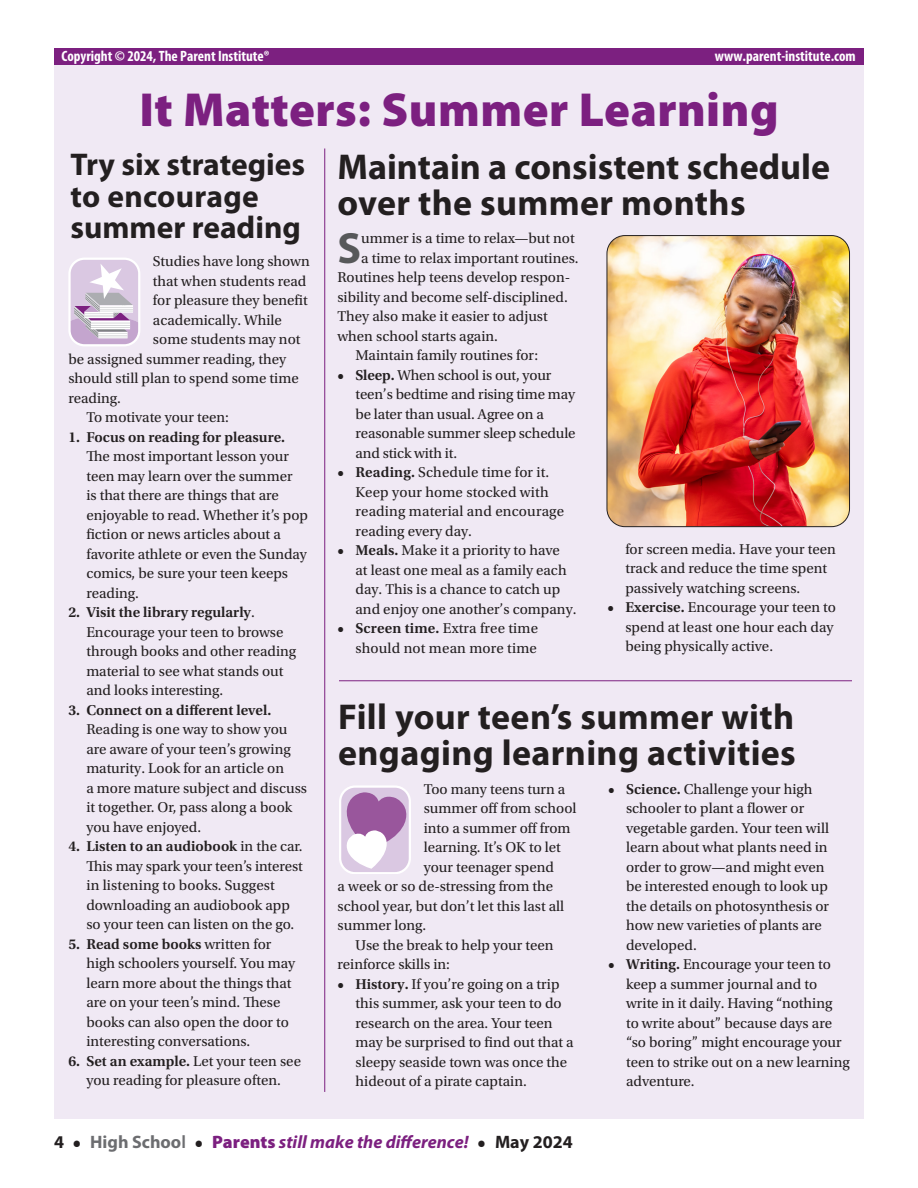
<style>
.page{position:relative;width:918px;height:1188px;background:#fff}
.page>*{position:absolute;margin:0;border:0;box-sizing:border-box;transform-origin:0 0}
.t1{font:900 48px "Myriad Pro";letter-spacing:.01em;color:#7c2080}
.t2{font:700 43.95px "Myriad Pro";color:#57585a}
.t3{font:700 36px/36px "Myriad Pro";letter-spacing:.01em;color:#231f20}
.t4{font:700 31.5px/31.5px "Myriad Pro";color:#231f20}
.t5{font:italic 700 18px "Myriad Pro";color:#7c2080}
.t6{font:700 18px "Myriad Pro";color:#231f20}
.t7{font:15px/19.5px "Utopia Std";color:#231f20}
.t8{font:700 condensed 15px "Myriad Pro";color:#fff}
.t9{font:600 15px "Utopia Std";color:#231f20}
.s1{font-weight:600}
.s2{font-style:normal;color:#231f20}
.s3{font-family:"Utopia Std";font-style:normal;color:#231f20}
.s4{font-style:normal;color:#6c6d70}
.s5{font-weight:600;font-style:normal;color:#6c6d70}
.s6{font-weight:900;font-style:normal}
</style>
<div class="page">
<div style="left:54px;top:49px;width:810px;height:1070px;background:#f0e9f4"></div>
<div style="left:54px;top:49px;width:810px;height:16px;background:#7c2080"></div>
<hr style="left:324px;top:148px;width:1px;height:944px;background:#7c2080">
<hr style="left:339px;top:680px;width:513px;height:1px;background:#7c2080">
<svg style="left:68px;top:258px;width:72px;height:88px;background:#d8cadd"></svg>
<svg style="left:339px;top:785px;width:72px;height:89px;background:#cfb3d3"></svg>
<img style="left:607px;top:236px;width:243px;height:291px">
<div style="left:607px;top:235px;width:243px;height:292px;border:1px solid #231f20;border-radius:18px"></div>
<p class="t8" style="left:62px;top:46px;width:210px">Copyright © 2024, The Parent Institute®</p>
<p class="t8" style="left:715px;top:46px;width:142px">www.parent-institute.com</p>
<h1 class="t1" style="left:139px;top:78px;width:641px">It Matters: Summer Learning</h1>
<h3 class="t4" style="left:70px;top:148px;width:236px">Try six strategies to encourage summer reading</h3>
<h3 class="t3" style="left:338px;top:147px;width:494px">Maintain a consistent schedule over the summer months</h3>
<h2 class="t2" style="left:338px;top:219px;width:25px">S</h2>
<p class="t7" style="left:361px;top:229px;width:215px">ummer is a time to relax—but not</p>
<p class="t7" style="left:361px;top:248px;width:219px">a time to relax important routines.</p>
<p class="t7" style="left:337px;top:268px;width:234px">Routines help teens develop respon-</p>
<p class="t7" style="left:337px;top:287px;width:232px">sibility and become self-disciplined.</p>
<p class="t7" style="left:337px;top:307px;width:212px">They also make it easier to adjust</p>
<p class="t7" style="left:337px;top:326px;width:162px">when school starts again.</p>
<p class="t7" style="left:356px;top:346px;width:184px">Maintain family routines for:</p>
<p class="t7" style="left:356px;top:365px;width:222px;text-indent:-18px"><span class="s1">• Sleep.</span> When school is out, your teen’s bedtime and rising time may be later than usual. Agree on a reasonable summer sleep schedule and stick with it.</p>
<p class="t7" style="left:356px;top:463px;width:210px;text-indent:-18px"><span class="s1">• Reading.</span> Schedule time for it.<br>Keep your home stocked with reading material and encourage reading every day.</p>
<p class="t7" style="left:356px;top:541px;width:223px;text-indent:-18px"><span class="s1">• Meals.</span> Make it a priority to have<br>at least one meal as a family each day. This is a chance to catch up and enjoy one another’s company.</p>
<p class="t7" style="left:338px;top:619px;width:202px;text-align:right"><span class="s1">• Screen time.</span> Extra free time should not mean more time</p>
<p class="t7" style="left:153px;top:252px;width:158px">Studies have long shown</p>
<p class="t7" style="left:153px;top:271px;width:155px">that when students read</p>
<p class="t7" style="left:153px;top:291px;width:156px">for pleasure they benefit</p>
<p class="t7" style="left:153px;top:310px;width:130px">academically. While</p>
<p class="t7" style="left:153px;top:330px;width:149px">some students may not</p>
<p class="t7" style="left:68px;top:349px;width:219px">be assigned summer reading, they</p>
<p class="t7" style="left:68px;top:369px;width:232px">should still plan to spend some time</p>
<p class="t7" style="left:68px;top:388px;width:54px">reading.</p>
<p class="t7" style="left:86px;top:408px;width:144px">To motivate your teen:</p>
<p class="t9" style="left:68px;top:428px;width:218px">1. Focus on reading for pleasure.</p>
<p class="t7" style="left:86px;top:447px;width:223px">The most important lesson your teen may learn over the summer<br>is that there are things that are enjoyable to read. Whether it’s pop fiction or news articles about a favorite athlete or even the Sunday comics, be sure your teen keeps reading.</p>
<p class="t7" style="left:86px;top:603px;width:211px;text-indent:-18px"><span class="s1">2. Visit the library regularly</span>.<br>Encourage your teen to browse through books and other reading material to see what stands out and looks interesting.</p>
<p class="t9" style="left:68px;top:701px;width:204px">3. Connect on a different level.</p>
<p class="t7" style="left:86px;top:720px;width:222px">Reading is one way to show you are aware of your teen’s growing maturity. Look for an article on<br>a more mature subject and discuss it together. Or, pass along a book you have enjoyed.</p>
<p class="t7" style="left:86px;top:837px;width:218px;text-indent:-18px"><span class="s1">4. Listen to an audiobook</span> in the car.<br>This may spark your teen’s interest in listening to books. Suggest downloading an audiobook app so your teen can listen on the go.</p>
<p class="t7" style="left:86px;top:934px;width:210px;text-indent:-18px"><span class="s1">5. Read some books</span> written for high schoolers yourself. You may learn more about the things that are on your teen’s mind. These books can also open the door to interesting conversations.</p>
<p class="t7" style="left:68px;top:1051px;width:234px;text-align:center"><span class="s1">6. Set an example.</span> Let your teen see you reading for pleasure often.</p>
<p class="t7" style="left:625px;top:540px;width:212px">for screen media. Have your teen track and reduce the time spent passively watching screens.</p>
<p class="t7" style="left:625px;top:598px;width:212px;text-indent:-18px"><span class="s1">• Exercise.</span> Encourage your teen to spend at least one hour each day being physically active.</p>
<h3 class="t3" style="left:338px;top:697px;width:459px">Fill your teen’s summer with engaging learning activities</h3>
<p class="t7" style="left:626px;top:779px;width:204px;text-indent:-18px"><span class="s1">• Science.</span> Challenge your high schooler to plant a flower or vegetable garden. Your teen will learn about what plants need in order to grow—and might even be interested enough to look up the details on photosynthesis or how new varieties of plants are developed.</p>
<p class="t7" style="left:626px;top:955px;width:225px;text-indent:-18px"><span class="s1">• Writing.</span> Encourage your teen to keep a summer journal and to write in it daily. Having “nothing<br>to write about” because days are “so boring” might encourage your teen to strike out on a new learning adventure.</p>
<p class="t7" style="left:424px;top:779px;width:143px">Too many teens turn a</p>
<p class="t7" style="left:424px;top:799px;width:154px">summer off from school</p>
<p class="t7" style="left:424px;top:818px;width:148px">into a summer off from</p>
<p class="t7" style="left:424px;top:838px;width:139px">learning. It’s OK to let</p>
<p class="t7" style="left:424px;top:857px;width:132px">your teenager spend</p>
<p class="t7" style="left:338px;top:877px;width:217px">a week or so de-stressing from the</p>
<p class="t7" style="left:338px;top:896px;width:228px">school year, but don’t let this last all</p>
<p class="t7" style="left:338px;top:916px;width:90px">summer long.</p>
<p class="t7" style="left:356px;top:935px;width:199px">Use the break to help your teen</p>
<p class="t7" style="left:338px;top:955px;width:114px">reinforce skills in:</p>
<p class="t7" style="left:356px;top:974px;width:219px;text-indent:-18px"><span class="s1">• History.</span> If you’re going on a trip this summer, ask your teen to do research on the area. Your teen may be surprised to find out that a sleepy seaside town was once the hideout of a pirate captain.</p>
<p class="t5" style="left:54px;top:1130px;width:433px"><span class="s2">4</span> <span class="s3">•</span> <span class="s4">High Schoo</span><span class="s5">l</span> <span class="s3">•</span> <span class="s6">Parents</span> still make the difference! <span class="s3">•</span></p>
<p class="t6" style="left:495px;top:1130px;width:79px">May 2024</p>
</div>
